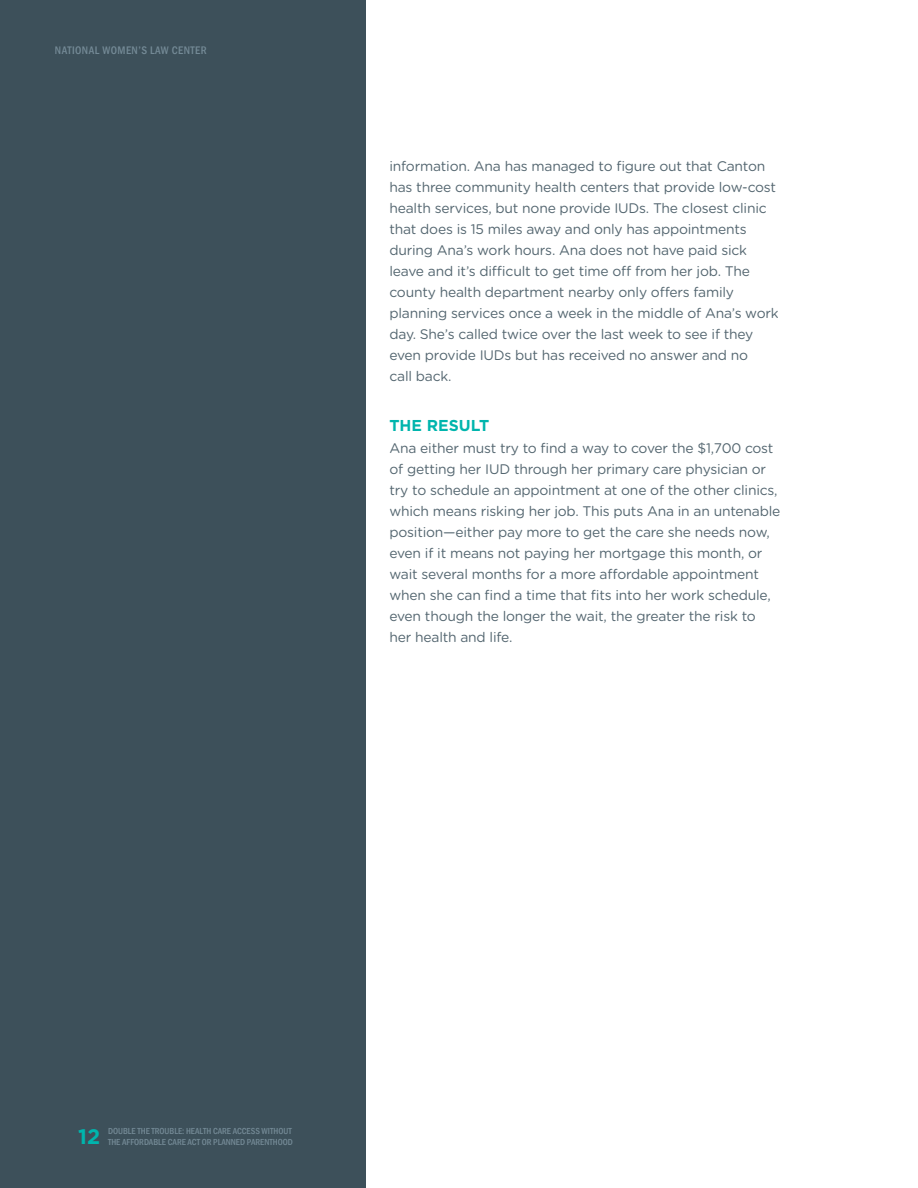
<style>
.page{position:relative;width:918px;height:1188px;background:#fff}
.page>*{position:absolute;margin:0;border:0;box-sizing:border-box;transform-origin:0 0}
.t1{font:700 21px "Gotham";color:#00b5ad}
.t2{font:700 15.75px "Gotham";color:#00b5ad}
.t3{font:13.8px/21px "Gotham Rounded";letter-spacing:-.015em;color:#546670}
.t4{font:500 condensed 11.25px "Franklin Gothic";letter-spacing:.04em;color:#748a96}
.t5{font:500 condensed 9px "Franklin Gothic";color:#748a96}
</style>
<div class="page">
<div style="left:0;top:0;width:366px;height:1188px;background:#3d505a"></div>
<p class="t4" style="left:55px;top:43px;width:154px">NATIONAL WOMEN’S LAW CENTER</p>
<p class="t3" style="left:389px;top:155px;width:391px">information. Ana has managed to figure out that Canton has three community health centers that provide low-cost health services, but none provide IUDs. The closest clinic that does is 15 miles away and only has appointments during Ana’s work hours. Ana does not have paid sick leave and it’s difficult to get time off from her job. The county health department nearby only offers family planning services once a week in the middle of Ana’s work day. She’s called twice over the last week to see if they even provide IUDs but has received no answer and no<br>call back.</p>
<p class="t2" style="left:389px;top:415px;width:101px">TH E RESULT</p>
<p class="t3" style="left:389px;top:437px;width:392px">Ana either must try to find a way to cover the $1,700 cost of getting her IUD through her primary care physician or try to schedule an appointment at one of the other clinics, which means risking her job. This puts Ana in an untenable position—either pay more to get the care she needs now, even if it means not paying her mortgage this month, or wait several months for a more affordable appointment when she can find a time that fits into her work schedule, even though the longer the wait, the greater the risk to her health and life.</p>
<p class="t5" style="left:108px;top:1125px;width:131px">DOUBLE THE TROUBLE: HEALTH CARE ACCE</p>
<p class="t5" style="left:251px;top:1125px;width:25px">SS WITHOUT</p>
<h1 class="t1" style="left:78px;top:1122px;width:23px">12</h1>
<p class="t5" style="left:108px;top:1136px;width:168px">THE AFFORDABLE CARE ACT OR PLANNED PARENTHOOD</p>
</div>
